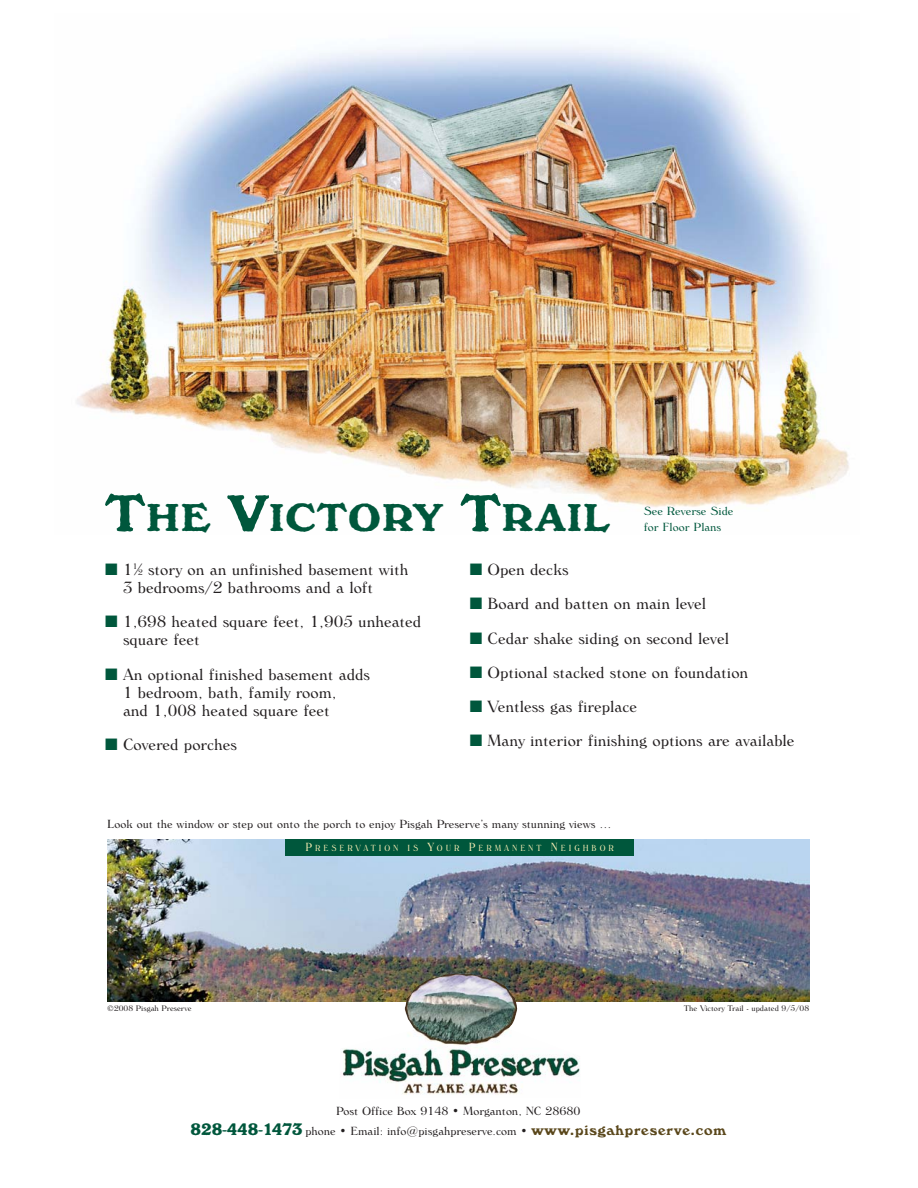
<style>
.page{position:relative;width:918px;height:1188px;background:#fff}
.page>*{position:absolute;margin:0;border:0;box-sizing:border-box;transform-origin:0 0}
.t1{font:700 40.5px "Windsor Ant D";letter-spacing:.04em;color:#00573c}
.t2{font:300 16.5px/18px "Windsor BT";color:#231f20}
.t3{font:300 12px/19.5px "Windsor BT";color:#231f20;text-align:center}
.t4{font:300 12px/16.5px "Windsor BT";color:#00573c}
.t5{font:300 9px "Windsor BT";letter-spacing:.39em;color:#f8edb4;scale:.85 1}
.t6{font:300 8.25px "Windsor BT";color:#231f20}
.s1{font-size:54px}
.s2{color:#00573c}
.s3{font-size:8.25px}
.s4{font-size:12px}
.s5{font-family:"Windsor Ant D";font-weight:700;font-size:18px;color:#00573c}
.s6{font-family:"Windsor Ant D";font-weight:700;font-size:15px;color:#5a471b}
</style>
<div class="page">
<img style="left:77px;top:42px;width:772px;height:466px">
<img style="left:107px;top:839px;width:702px;height:162px">
<img style="left:339px;top:974px;width:242px;height:121px">
<div style="left:286px;top:839px;width:348px;height:17px;background:#00573c"></div>
<h1 class="t1" style="left:105px;top:503px;width:507px"><span class="s1">T</span>HE <span class="s1">V</span>ICTORY <span class="s1">T</span>RAIL</h1>
<p class="t2" style="left:123px;top:562px;width:287px;text-indent:-18px"><span class="s2">■</span> 1<sup>1</sup>⁄<span class="s3">2</span> story on an unfinished basement with<br>3 bedrooms/2 bathrooms and a loft</p>
<p class="t2" style="left:123px;top:614px;width:300px;text-indent:-18px"><span class="s2">■</span> 1,698 heated square feet, 1,905 unheated square feet</p>
<p class="t2" style="left:123px;top:667px;width:249px;text-indent:-18px"><span class="s2">■</span> An optional finished basement adds<br>1 bedroom, bath, family room,<br>and 1,008 heated square feet</p>
<p class="t2" style="left:105px;top:737px;width:133px"><span class="s2">■</span> Covered porches</p>
<p class="t4" style="left:644px;top:504px;width:91px">See Reverse Side for Floor Plans</p>
<p class="t2" style="left:470px;top:562px;width:100px"><span class="s2">■</span> Open decks</p>
<p class="t2" style="left:470px;top:596px;width:238px"><span class="s2">■</span> Board and batten on main level</p>
<p class="t2" style="left:470px;top:631px;width:261px"><span class="s2">■</span> Cedar shake siding on second level</p>
<p class="t2" style="left:470px;top:665px;width:280px"><span class="s2">■</span> Optional stacked stone on foundation</p>
<p class="t2" style="left:470px;top:699px;width:169px"><span class="s2">■</span> Ventless gas fireplace</p>
<p class="t2" style="left:470px;top:733px;width:326px"><span class="s2">■</span> Many interior finishing options are available</p>
<p class="t3" style="left:107px;top:815px;width:506px">Look out the window or step out onto the porch to enjoy Pisgah Preserve’s many stunning views …</p>
<p class="t5" style="left:305px;top:844px;width:365px"><span class="s4">P</span>RESERVATION IS <span class="s4">Y</span>OUR <span class="s4">P</span>ERMANENT <span class="s4">N</span>EIGHBOR</p>
<p class="t6" style="left:107px;top:1006px;width:86px">©2008 Pisgah Preserve</p>
<p class="t6" style="left:684px;top:1006px;width:127px">The Victory Trail - updated 9/5/08</p>
<p class="t3" style="left:190px;top:1102px;width:537px">Post Office Box 9148 • Morganton, NC 28680<br><span class="s5">828-448-1473</span> phone • Email: info@pisgahpreserve.com • <span class="s6">www.pisgahpreserve.com</span></p>
</div>
